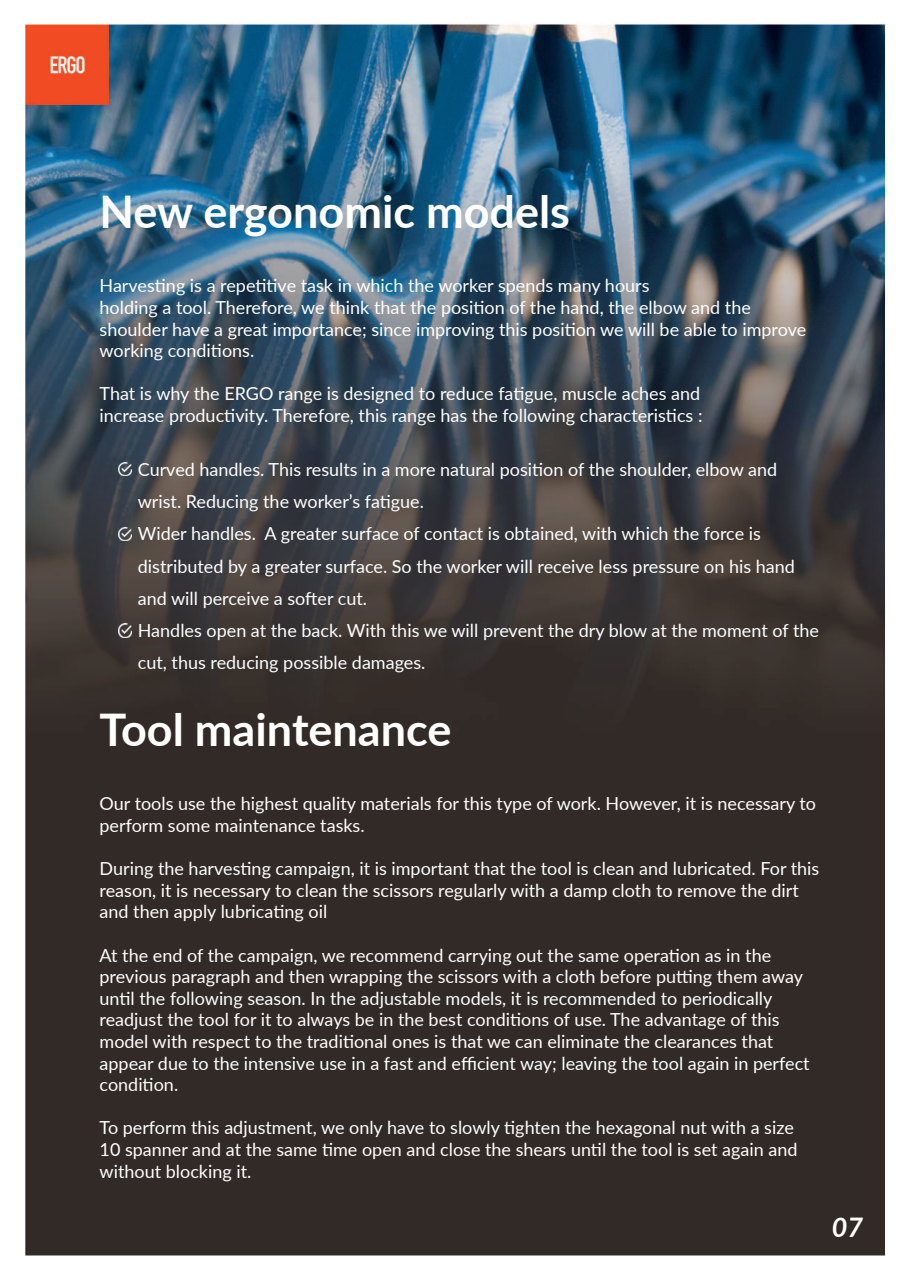
<style>
.page{position:relative;width:910px;height:1280px;background:#fff}
.page>*{position:absolute;margin:0;border:0;box-sizing:border-box;transform-origin:0 0}
.t1{font:700 45px "Lato";color:#fff}
.t2{font:italic 700 27px "Lato";color:#fff}
.t3{font:18px/21.6px "Lato";color:#fff}
</style>
<div class="page">
<img style="left:25px;top:22px;width:860px;height:1234px">
<svg style="left:118px;top:463px;width:13px;height:13px"></svg>
<svg style="left:118px;top:527px;width:13px;height:13px"></svg>
<svg style="left:118px;top:624px;width:13px;height:13px"></svg>
<h1 class="t1" style="left:100px;top:178px;width:472px">New ergonomic models</h1>
<p class="t3" style="left:100px;top:274px;width:708px">Harvesting is a repetitive task in which the worker spends many hours<br>holding a tool. Therefore, we think that the position of the hand, the elbow and the shoulder have a great importance; since improving this position we will be able to improve working conditions.</p>
<p class="t3" style="left:100px;top:382px;width:604px">That is why the ERGO range is designed to reduce fatigue, muscle aches and increase productivity. Therefore, this range has the following characteristics :</p>
<p class="t3" style="left:138px;top:452px;width:683px;line-height:32.2px">Curved handles. This results in a more natural position of the shoulder, elbow and wrist. Reducing the worker’s fatigue.<br>Wider handles. A greater surface of contact is obtained, with which the force is distributed by a greater surface. So the worker will receive less pressure on his hand and will perceive a softer cut.<br>Handles open at the back. With this we will prevent the dry blow at the moment of the cut, thus reducing possible damages.</p>
<h1 class="t1" style="left:100px;top:696px;width:353px">Tool maintenance</h1>
<p class="t3" style="left:100px;top:792px;width:718px">Our tools use the highest quality materials for this type of work. However, it is necessary to perform some maintenance tasks.</p>
<p class="t3" style="left:100px;top:857px;width:721px">During the harvesting campaign, it is important that the tool is clean and lubricated. For this reason, it is necessary to clean the scissors regularly with a damp cloth to remove the dirt and then apply lubricating oil</p>
<p class="t3" style="left:100px;top:943px;width:712px">At the end of the campaign, we recommend carrying out the same operation as in the previous paragraph and then wrapping the scissors with a cloth before putting them away until the following season. In the adjustable models, it is recommended to periodically readjust the tool for it to always be in the best conditions of use. The advantage of this model with respect to the traditional ones is that we can eliminate the clearances that appear due to the intensive use in a fast and efficient way; leaving the tool again in perfect condition.</p>
<p class="t3" style="left:100px;top:1116px;width:699px">To perform this adjustment, we only have to slowly tighten the hexagonal nut with a size<br>10 spanner and at the same time open and close the shears until the tool is set again and without blocking it.</p>
<h2 class="t2" style="left:832px;top:1207px;width:33px">07</h2>
</div>
